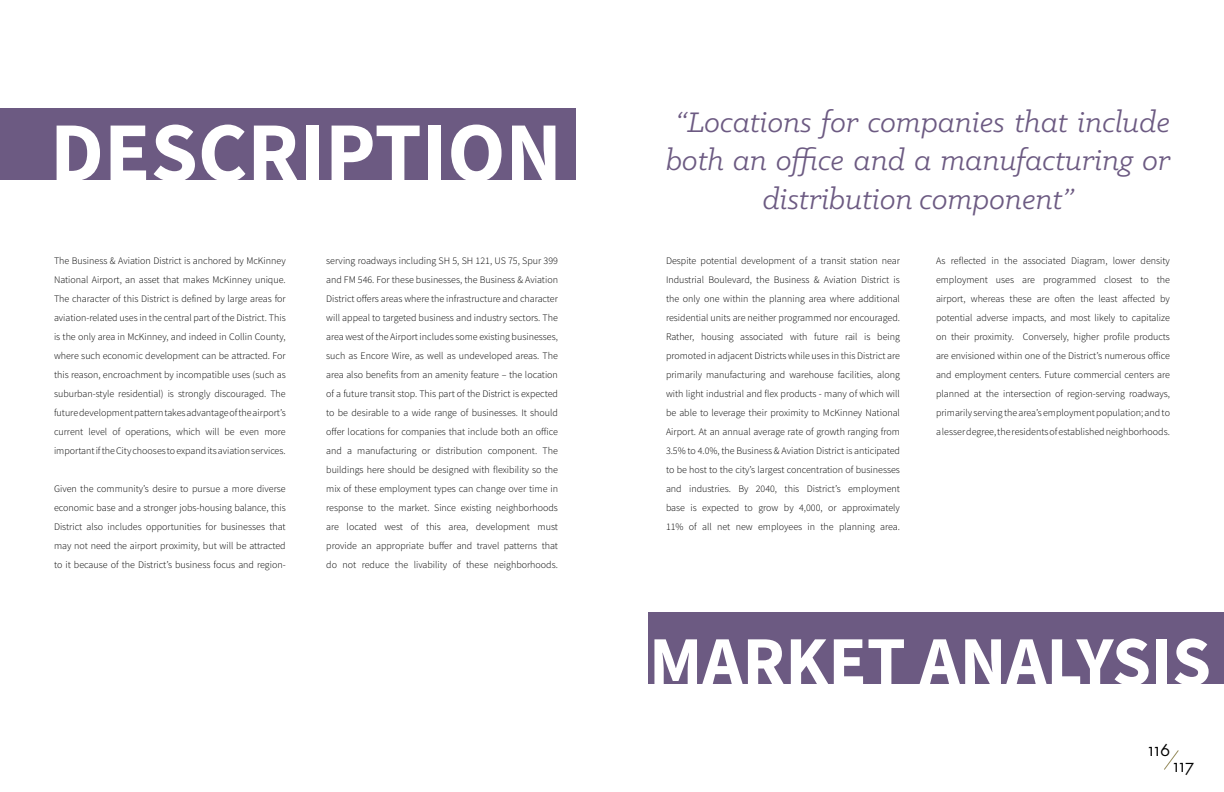
<style>
.page{position:relative;width:1224px;height:792px;background:#fff}
.page>*{position:absolute;margin:0;border:0;box-sizing:border-box;transform-origin:0 0}
.t1{font:700 85px "Source Sans Pro";color:#fff}
.t2{font:700 70px "Source Sans Pro";color:#fff}
.t3{font:italic 32px/38.4px "Klinic Slab";color:#6c5a82;text-align:center}
.t4{font:18px "Futura SCTOT";letter-spacing:-.04em;color:#000}
.t5{font:300 10px/19px "Source Sans Pro";color:#000;text-align:justify}
</style>
<div class="page">
<div style="left:0;top:108px;width:576px;height:72px;background:#6c5a82"></div>
<div style="left:648px;top:612px;width:576px;height:72px;background:#6c5a82"></div>
<svg style="left:1164px;top:750px;width:15px;height:20px"></svg>
<h1 class="t1" style="left:50px;top:95px;width:513px">DESCRIPTION</h1>
<p class="t5" style="left:54px;top:251px;width:233px">The Business &amp; Aviation District is anchored by McKinney National Airport, an asset that makes McKinney unique.<br>The character of this District is defined by large areas for aviation-related uses in the central part of the District. This is the only area in McKinney, and indeed in Collin County, where such economic development can be attracted. For this reason, encroachment by incompatible uses (such as suburban-style residential) is strongly discouraged. The future development pattern takes advantage of the airport’s current level of operations, which will be even more important if the City chooses to expand its aviation services.</p>
<p class="t5" style="left:54px;top:479px;width:233px">Given the community’s desire to pursue a more diverse economic base and a stronger jobs-housing balance, this District also includes opportunities for businesses that may not need the airport proximity, but will be attracted to it because of the District’s business focus and region-</p>
<p class="t5" style="left:326px;top:251px;width:233px">serving roadways including SH 5, SH 121, US 75, Spur 399 and FM 546. For these businesses, the Business &amp; Aviation District offers areas where the infrastructure and character will appeal to targeted business and industry sectors. The area west of the Airport includes some existing businesses, such as Encore Wire, as well as undeveloped areas. The area also benefits from an amenity feature – the location of a future transit stop. This part of the District is expected to be desirable to a wide range of businesses. It should offer locations for companies that include both an office and a manufacturing or distribution component. The buildings here should be designed with flexibility so the mix of these employment types can change over time in response to the market. Since existing neighborhoods are located west of this area, development must provide an appropriate buffer and travel patterns that do not reduce the livability of these neighborhoods.</p>
<h3 class="t3" style="left:666px;top:102px;width:506px">“Locations for companies that include both an office and a manufacturing or distribution component”</h3>
<p class="t5" style="left:666px;top:251px;width:236px">Despite potential development of a transit station near Industrial Boulevard, the Business &amp; Aviation District is the only one within the planning area where additional residential units are neither programmed nor encouraged.<br>Rather, housing associated with future rail is being promoted in adjacent Districts while uses in this District are primarily manufacturing and warehouse facilities, along with light industrial and flex products - many of which will be able to leverage their proximity to McKinney National Airport. At an annual average rate of growth ranging from 3.5% to 4.0%, the Business &amp; Aviation District is anticipated to be host to the city’s largest concentration of businesses and industries. By 2040, this District’s employment base is expected to grow by 4,000, or approximately 11% of all net new employees in the planning area.</p>
<p class="t5" style="left:936px;top:251px;width:236px">As reflected in the associated Diagram, lower density employment uses are programmed closest to the airport, whereas these are often the least affected by potential adverse impacts, and most likely to capitalize on their proximity. Conversely, higher profile products are envisioned within one of the District’s numerous office and employment centers. Future commercial centers are planned at the intersection of region-serving roadways, primarily serving the area’s employment population; and to a lesser degree, the residents of established neighborhoods.</p>
<h2 class="t2" style="left:649px;top:614px;width:563px">MARKET ANALYSIS</h2>
<h3 class="t4" style="left:1148px;top:740px;width:24px">116</h3>
<h3 class="t4" style="left:1173px;top:755px;width:23px">117</h3>
</div>
